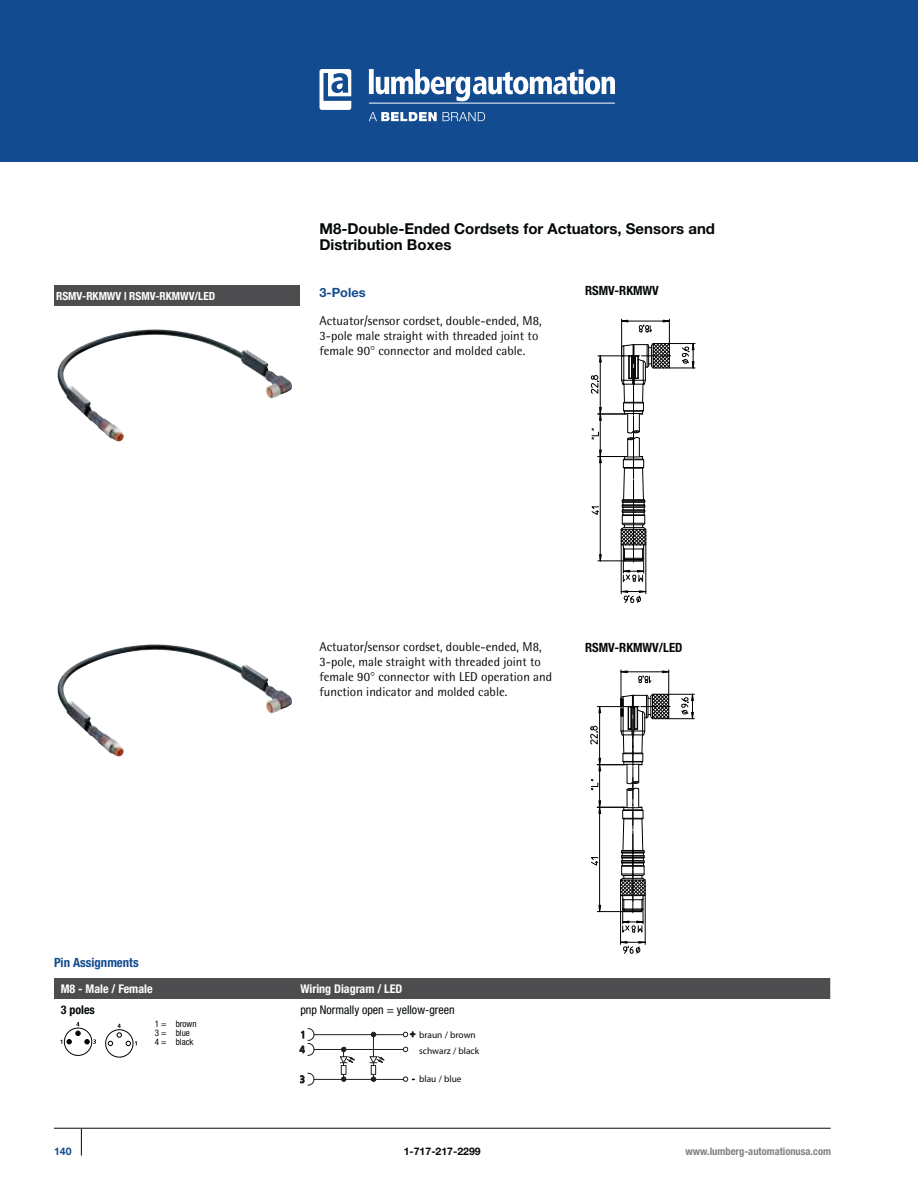
<style>
.page{position:relative;width:918px;height:1188px;background:#fff}
.page>*{position:absolute;margin:0;border:0;box-sizing:border-box;transform-origin:0 0}
.t1{font:700 15px/16.5px "Helvetica Neue";color:#040809}
.t2{font:12.75px/15px "Rotis Semi Sans Std";color:#040809}
.t3{font:700 condensed 12.75px "Helvetica Neue LT";color:#040809}
.t4{font:700 condensed 12.75px "Helvetica Neue LT";color:#124b8f}
.t5{font:700 12.75px "Helvetica Neue";color:#124b8f}
.t6{font:700 condensed 12px "Helvetica Neue LT";color:#fff}
.t7{font:condensed 12px "Helvetica Neue LT";color:#040809}
.t8{font:700 condensed 12px "Helvetica Neue LT";color:#040809}
.t9{font:700 condensed 11.25px "Helvetica Neue LT";color:#fff}
.t10{font:700 condensed 10.5px "Helvetica Neue LT";color:#808284}
.t11{font:700 10.5px "Helvetica Neue";color:#040809}
.t12{font:700 10.5px "Helvetica Neue";color:#124b8f}
.t13{font:9.45px "Frutiger 55 Roman";color:#040809}
.t14{font:condensed 9px/9px "Helvetica Neue LT";color:#040809}
.s1{font-family:"Helvetica Neue";font-weight:300}
</style>
<div class="page">
<div style="left:0;top:0;width:918px;height:162px;background:#124b8f"></div>
<svg style="left:81px;top:1129px;width:1px;height:27px"></svg>
<hr style="left:54px;top:1128px;width:777px;height:1px;background:#040809">
<svg style="left:369px;top:112px;width:68px;height:9px"></svg>
<svg style="left:443px;top:112px;width:42px;height:9px"></svg>
<hr style="left:369px;top:103px;width:246px;height:1px;background:#fff">
<svg style="left:369px;top:69px;width:246px;height:32px"></svg>
<svg style="left:320px;top:69px;width:31px;height:41px"></svg>
<div style="left:54px;top:285px;width:245px;height:21px;background:#4d4d4f"></div>
<svg style="left:590px;top:319px;width:105px;height:284px"></svg>
<hr style="left:620px;top:896px;width:1px;height:48px;background:#010202">
<hr style="left:645px;top:896px;width:1px;height:48px;background:#010202">
<svg style="left:620px;top:941px;width:26px;height:13px"></svg>
<svg style="left:590px;top:670px;width:104px;height:265px"></svg>
<img style="left:58px;top:329px;width:98px;height:112px">
<img style="left:58px;top:644px;width:98px;height:112px">
<div style="left:54px;top:978px;width:776px;height:21px;background:#4d4d4f"></div>
<svg style="left:60px;top:1022px;width:36px;height:22px"></svg>
<div style="left:64px;top:1028px;width:28px;height:28px;border:1px solid #010202;border-radius:50%"></div>
<svg style="left:108px;top:1024px;width:29px;height:22px"></svg>
<div style="left:105px;top:1030px;width:28px;height:27px;border:1px solid #010202;border-radius:50%"></div>
<hr style="left:314px;top:1049px;width:30px;height:1px;background:#221e1f">
<hr style="left:373px;top:1034px;width:30px;height:1px;background:#221e1f">
<hr style="left:314px;top:1034px;width:59px;height:1px;background:#221e1f">
<hr style="left:344px;top:1049px;width:59px;height:1px;background:#221e1f">
<hr style="left:314px;top:1079px;width:89px;height:1px;background:#221e1f">
<svg style="left:402px;top:1046px;width:7px;height:7px"></svg>
<svg style="left:368px;top:1031px;width:17px;height:51px"></svg>
<svg style="left:339px;top:1046px;width:17px;height:36px"></svg>
<svg style="left:299px;top:1072px;width:16px;height:14px"></svg>
<svg style="left:299px;top:1028px;width:17px;height:28px"></svg>
<svg style="left:402px;top:1031px;width:14px;height:7px"></svg>
<svg style="left:402px;top:1076px;width:13px;height:6px"></svg>
<p class="t1" style="left:320px;top:221px;width:397px">M8-Double-Ended Cordsets for Actuators, Sensors and<br>Distribution Boxes</p>
<p class="t9" style="left:56px;top:292px;width:161px">RSMV-RKMWV | RSMV-RKMWV/LED</p>
<p class="t5" style="left:320px;top:288px;width:48px">3-Poles</p>
<p class="t2" style="left:320px;top:315px;width:224px">Actuator/sensor cordset, double-ended, M8,<br>3-pole male straight with threaded joint to female 90<span class="s1">°</span> connector and molded cable.</p>
<p class="t3" style="left:585px;top:286px;width:75px">RSMV-RKMWV</p>
<p class="t2" style="left:320px;top:640px;width:234px">Actuator/sensor cordset, double-ended, M8, 3-pole, male straight with threaded joint to female 90<span class="s1">°</span> connector with LED operation and function indicator and molded cable.</p>
<p class="t3" style="left:585px;top:643px;width:99px">RSMV-RKMWV/LED</p>
<p class="t4" style="left:54px;top:958px;width:86px">Pin Assignments</p>
<p class="t6" style="left:61px;top:985px;width:93px">M8 - Male / Female</p>
<p class="t6" style="left:300px;top:985px;width:104px">Wiring Diagram / LED</p>
<p class="t8" style="left:61px;top:1006px;width:36px">3 poles</p>
<p class="t7" style="left:300px;top:1006px;width:156px">pnp Normally open = yellow-green</p>
<p class="t14" style="left:155px;top:1020px;width:43px">1 = brown<br>3 = blue<br>4 = black</p>
<p class="t13" style="left:419px;top:1029px;width:58px">braun / brown</p>
<p class="t13" style="left:419px;top:1045px;width:61px">schwarz / black</p>
<p class="t13" style="left:419px;top:1073px;width:44px">blau / blue</p>
<p class="t12" style="left:54px;top:1148px;width:19px">140</p>
<p class="t11" style="left:404px;top:1148px;width:79px">1-717-217-2299</p>
<p class="t10" style="left:686px;top:1147px;width:147px">www.lumberg-automationusa.com</p>
</div>
